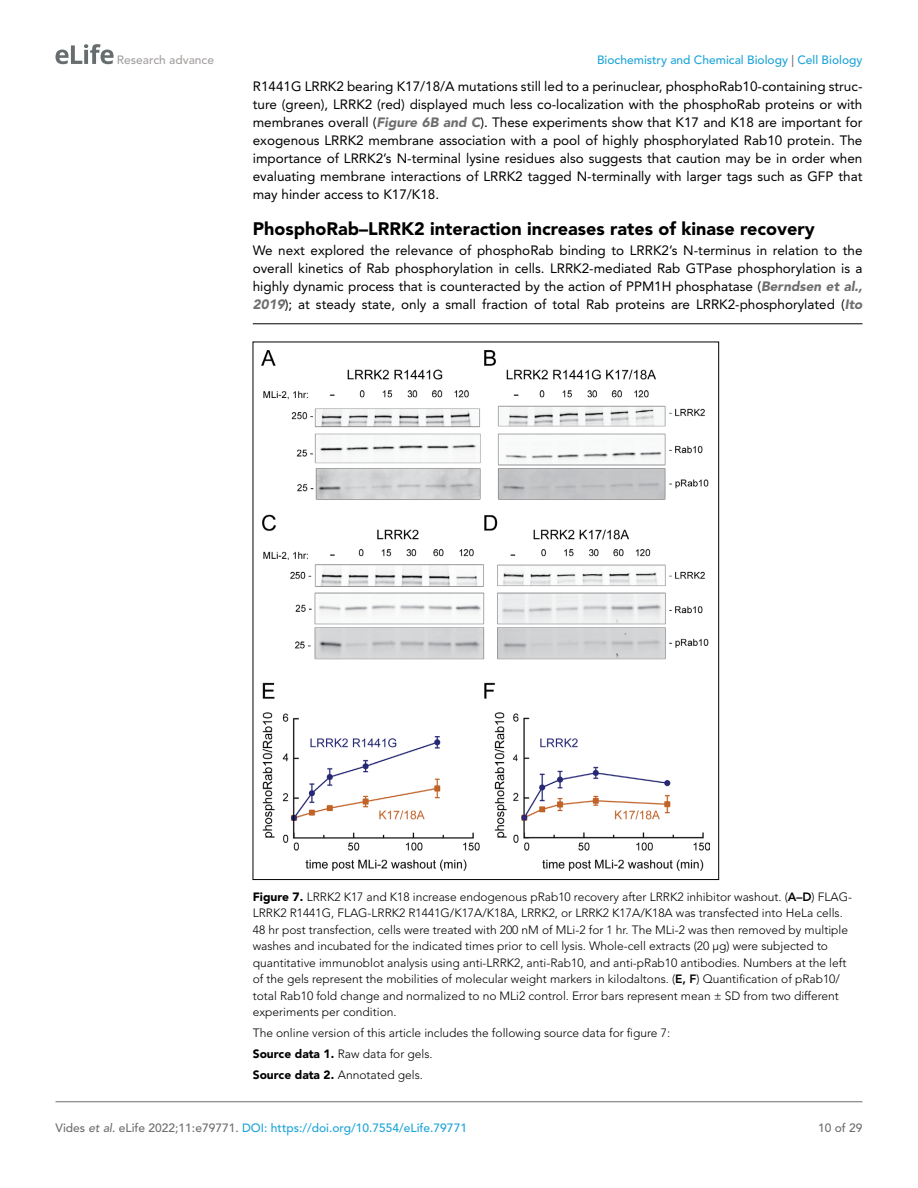
<style>
.page{position:relative;width:918px;height:1188px;background:#fff}
.page>*{position:absolute;margin:0;border:0;box-sizing:border-box;transform-origin:0 0}
.t1{font:900 18px "Avenir LT Std";color:#000}
.t2{font:13.5px/18px "Avenir LT Std";color:#000;text-align:justify}
.t3{font:300 12px/16.5px "Avenir LT Std";color:#000}
.t4{font:500 12px "Avenir LT Std";color:#1ea4d7}
.t5{font:500 12px "Avenir LT Std";color:#a3a09f}
.t6{font:500 12px "Avenir LT Std";color:#6e6e70}
.s1{color:#6e6e70}
.s2{font-weight:900;font-style:italic;color:#6e6e70}
.s3{font-weight:900}
.s4{font-weight:800}
.s5{font-style:italic;color:#6e6e70}
</style>
<div class="page">
<svg style="left:56px;top:44px;width:58px;height:20px"></svg>
<hr style="left:56px;top:1101px;width:806px;height:1px;background:#6e6e70">
<hr style="left:253px;top:323px;width:610px;height:1px;background:#000">
<img style="left:262px;top:351px;width:448px;height:520px">
<p class="t5" style="left:117px;top:53px;width:99px">Research advance</p>
<p class="t4" style="left:597px;top:53px;width:267px">Biochemistry and Chemical Biology <span class="s1">|</span> Cell Biology</p>
<p class="t2" style="left:253px;top:78px;width:611px">R1441G LRRK2 bearing K17/18/A mutations still led to a perinuclear, phosphoRab10-containing struc&shy;ture (green), LRRK2 (red) displayed much less co-localization with the phosphoRab proteins or with membranes overall (<span class="s2">Figure 6B and C</span>). These experiments show that K17 and K18 are important for exogenous LRRK2 membrane association with a pool of highly phosphorylated Rab10 protein. The importance of LRRK2’s N-terminal lysine residues also suggests that caution may be in order when evaluating membrane interactions of LRRK2 tagged N-terminally with larger tags such as GFP that may hinder access to K17/K18.</p>
<h1 class="t1" style="left:253px;top:218px;width:563px">PhosphoRab–LRRK2 interaction increases rates of kinase recovery</h1>
<p class="t2" style="left:253px;top:241px;width:611px">We next explored the relevance of phosphoRab binding to LRRK2’s N-terminus in relation to the overall kinetics of Rab phosphorylation in cells. LRRK2-mediated Rab GTPase phosphorylation is a highly dynamic process that is counteracted by the action of PPM1H phosphatase (<span class="s2">Berndsen et al., 2019</span>); at steady state, only a small fraction of total Rab proteins are LRRK2-phosphorylated (<span class="s2">Ito</span></p>
<p class="t3" style="left:253px;top:888px;width:601px"><span class="s3">Figure 7.</span> LRRK2 K17 and K18 increase endogenous pRab10 recovery after LRRK2 inhibitor washout. (<span class="s4">A–D</span>) FLAG-LRRK2 R1441G, FLAG-LRRK2 R1441G/K17A/K18A, LRRK2, or LRRK2 K17A/K18A was transfected into HeLa cells.<br>48 hr post transfection, cells were treated with 200 nM of MLi-2 for 1 hr. The MLi-2 was then removed by multiple washes and incubated for the indicated times prior to cell lysis. Whole-cell extracts (20 µg) were subjected to quantitative immunoblot analysis using anti-LRRK2, anti-Rab10, and anti-pRab10 antibodies. Numbers at the left of the gels represent the mobilities of molecular weight markers in kilodaltons. (<span class="s4">E, F</span>) Quantification of pRab10/ total Rab10 fold change and normalized to no MLi2 control. Error bars represent mean ± SD from two different experiments per condition.</p>
<p class="t3" style="left:253px;top:1023px;width:419px;line-height:21px">The online version of this article includes the following source data for figure 7:<br><span class="s3">Source data 1.</span> Raw data for gels.<br><span class="s3">Source data 2.</span> Annotated gels.</p>
<p class="t4" style="left:56px;top:1121px;width:413px"><span class="s1">Vides</span> <span class="s5">et al</span><span class="s1">. eLife 2022;11:e79771.</span> DOI: https://doi.org/10.7554/eLife.79771</p>
<p class="t6" style="left:818px;top:1121px;width:46px">10 of 29</p>
</div>
